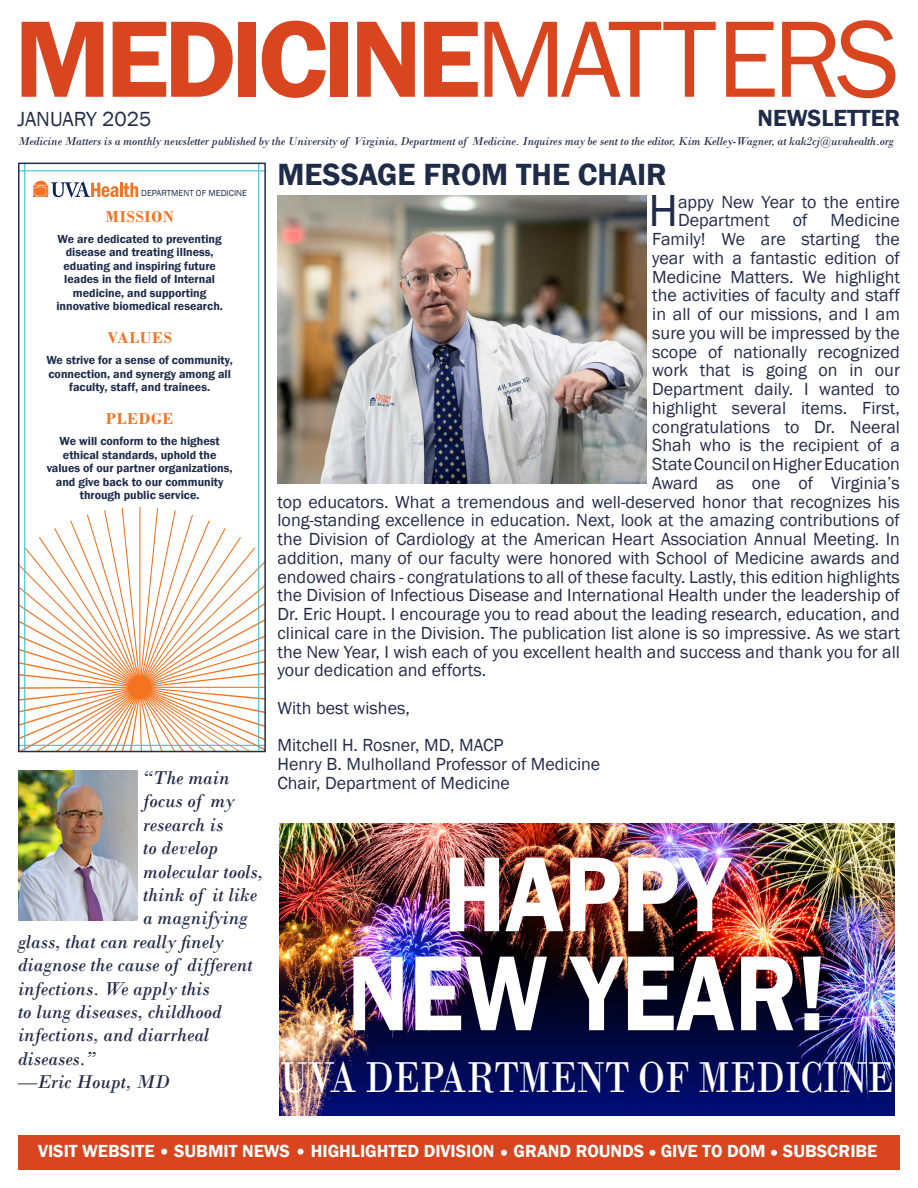
<style>
.page{position:relative;width:918px;height:1188px;background:#fff}
.page>*{position:absolute;margin:0;border:0;box-sizing:border-box;transform-origin:0 0}
.t1{font:600 112.5px "Franklin Gothic";letter-spacing:-.05em;color:#d9451f}
.t2{font:600 110.4px "Franklin Gothic";color:#fff;scale:.87 1}
.t3{font:46.2px "Franklin Gothic";color:#222c4a}
.t4{font:45.3px "Bodoni";letter-spacing:-.01em;color:#fff;scale:.84 1}
.t5{font:600 31.5px "Franklin Gothic";color:#1e2c49}
.t6{font:600 24px "Franklin Gothic";color:#1e2c49}
.t7{font:21px "Franklin Gothic";color:#1e2c49}
.t8{font:italic 19.5px "Bodoni";color:#222c4a}
.t9{font:18px/18.8px "Franklin Gothic";color:#222c4a}
.t10{font:600 18px "Franklin Gothic";color:#fff}
.t11{font:700 16.5px "Bodoni";letter-spacing:.05em;color:#f47321}
.t12{font:600 12px/13.5px "Franklin Gothic";color:#1e2c49;text-align:center}
.t13{font:italic 12px "Bodoni";letter-spacing:-.015em;color:#222c4a}
.t14{font:9px "Franklin Gothic";color:#1e2c49}
.s1{font-weight:400}
</style>
<div class="page">
<img style="left:278px;top:195px;width:368px;height:289px">
<svg style="left:21px;top:507px;width:242px;height:242px"></svg>
<svg style="left:33px;top:181px;width:85px;height:16px"></svg>
<hr style="left:120px;top:183px;width:3px;height:14px;background:#f47321">
<svg style="left:124px;top:183px;width:14px;height:14px"></svg>
<hr style="left:24px;top:163px;width:1px;height:588px;background:#40c2cc">
<hr style="left:18px;top:170px;width:248px;height:1px;background:#40c2cc">
<hr style="left:258px;top:163px;width:1px;height:588px;background:#40c2cc">
<hr style="left:18px;top:745px;width:248px;height:1px;background:#40c2cc">
<div style="left:18px;top:163px;width:248px;height:589px;border:2px solid #242e4a"></div>
<div style="left:18px;top:1136px;width:882px;height:34px;background:#d9451f"></div>
<svg style="left:161px;top:1149px;width:6px;height:6px"></svg>
<svg style="left:298px;top:1149px;width:6px;height:6px"></svg>
<svg style="left:501px;top:1150px;width:6px;height:6px"></svg>
<svg style="left:650px;top:1150px;width:6px;height:6px"></svg>
<svg style="left:771px;top:1150px;width:6px;height:6px"></svg>
<img style="left:18px;top:771px;width:119px;height:150px">
<img style="left:279px;top:824px;width:616px;height:292px">
<p class="t1" style="left:14px;top:-10px;width:887px">MEDICINE<span class="s1">MATTERS</span></p>
<p class="t6" style="left:758px;top:103px;width:144px">NEWSLETTER</p>
<p class="t7" style="left:18px;top:106px;width:135px">JANUARY 2025</p>
<p class="t13" style="left:18px;top:134px;width:877px">Medicine Matters is a monthly newsletter published by the University of Virginia, Department of Medicine. Inquires may be sent to the editor, Kim Kelley-Wagner, at kak2cj@uvahealth.org</p>
<p class="t14" style="left:141px;top:187px;width:107px">DEPARTMENT OF MEDICINE</p>
<p class="t11" style="left:106px;top:207px;width:70px">MISSION</p>
<p class="t12" style="left:56px;top:232px;width:168px">We are dedicated to preventing disease and treating illness, eduating and inspiring future leades in the field of Internal medicine, and supporting innovative biomedical research.</p>
<p class="t11" style="left:108px;top:328px;width:66px">VALUES</p>
<p class="t12" style="left:46px;top:354px;width:188px">We strive for a sense of community, connection, and synergy among all faculty, staff, and trainees.</p>
<p class="t11" style="left:106px;top:409px;width:69px">PLEDGE</p>
<p class="t12" style="left:47px;top:435px;width:187px">We will conform to the highest ethical standards, uphold the values of our partner organizations, and give back to our community through public service.</p>
<p class="t8" style="left:143px;top:766px;width:88px">“The main</p>
<p class="t8" style="left:143px;top:789px;width:93px">focus of my</p>
<p class="t8" style="left:143px;top:813px;width:82px">research is</p>
<p class="t8" style="left:143px;top:836px;width:77px">to develop</p>
<p class="t8" style="left:143px;top:860px;width:121px">molecular tools,</p>
<p class="t8" style="left:143px;top:883px;width:116px">think of it like</p>
<p class="t8" style="left:143px;top:906px;width:106px">a magnifying</p>
<p class="t8" style="left:18px;top:930px;width:207px">glass, that can really finely</p>
<p class="t8" style="left:18px;top:953px;width:236px">diagnose the cause of different</p>
<p class="t8" style="left:18px;top:977px;width:193px">infections. We apply this</p>
<p class="t8" style="left:18px;top:1000px;width:205px">to lung diseases, childhood</p>
<p class="t8" style="left:18px;top:1023px;width:193px">infections, and diarrheal</p>
<p class="t8" style="left:18px;top:1047px;width:79px">diseases.”</p>
<p class="t8" style="left:18px;top:1070px;width:154px">—Eric Houpt, MD</p>
<p class="t5" style="left:278px;top:155px;width:391px">MESSAGE FROM THE CHAIR</p>
<p class="t3" style="left:648px;top:182px;width:31px">H</p>
<p class="t9" style="left:678px;top:193px;width:223px">appy New Year to the entire<br>Department</p>
<p class="t9" style="left:793px;top:211px;width:16px">of</p>
<p class="t9" style="left:831px;top:211px;width:71px">Medicine</p>
<p class="t9" style="left:652px;top:230px;width:249px">Family! We are starting the</p>
<p class="t9" style="left:652px;top:249px;width:249px">year with a fantastic edition of</p>
<p class="t9" style="left:652px;top:268px;width:249px">Medicine Matters. We highlight</p>
<p class="t9" style="left:652px;top:286px;width:249px">the activities of faculty and staff</p>
<p class="t9" style="left:652px;top:305px;width:249px">in all of our missions, and I am</p>
<p class="t9" style="left:652px;top:324px;width:249px">sure you will be impressed by the</p>
<p class="t9" style="left:652px;top:343px;width:249px">scope of nationally recognized</p>
<p class="t9" style="left:652px;top:361px;width:249px">work that is going on in our</p>
<p class="t9" style="left:652px;top:380px;width:249px">Department daily. I wanted to</p>
<p class="t9" style="left:652px;top:399px;width:249px">highlight several items. First,</p>
<p class="t9" style="left:652px;top:418px;width:249px">congratulations to Dr. Neeral</p>
<p class="t9" style="left:652px;top:436px;width:249px">Shah who is the recipient of a</p>
<p class="t9" style="left:652px;top:455px;width:249px">State Council on Higher Education</p>
<p class="t9" style="left:652px;top:474px;width:249px">Award as one of Virginia’s</p>
<p class="t9" style="left:278px;top:493px;width:624px">top educators. What a tremendous and well-deserved honor that recognizes his</p>
<p class="t9" style="left:278px;top:511px;width:624px">long-standing excellence in education. Next, look at the amazing contributions of</p>
<p class="t9" style="left:278px;top:530px;width:624px">the Division of Cardiology at the American Heart Association Annual Meeting. In</p>
<p class="t9" style="left:278px;top:549px;width:624px">addition, many of our faculty were honored with School of Medicine awards and</p>
<p class="t9" style="left:278px;top:568px;width:624px">endowed chairs - congratulations to all of these faculty. Lastly, this edition highlights</p>
<p class="t9" style="left:278px;top:586px;width:624px">the Division of Infectious Disease and International Health under the leadership of</p>
<p class="t9" style="left:278px;top:605px;width:624px">Dr. Eric Houpt. I encourage you to read about the leading research, education, and</p>
<p class="t9" style="left:278px;top:624px;width:624px">clinical care in the Division. The publication list alone is so impressive. As we start</p>
<p class="t9" style="left:278px;top:643px;width:624px">the New Year, I wish each of you excellent health and success and thank you for all</p>
<p class="t9" style="left:278px;top:661px;width:210px">your dedication and efforts.</p>
<p class="t9" style="left:278px;top:699px;width:134px">With best wishes,</p>
<p class="t9" style="left:278px;top:736px;width:228px">Mitchell H. Rosner, MD, MACP</p>
<p class="t9" style="left:278px;top:755px;width:324px">Henry B. Mulholland Professor of Medicine</p>
<p class="t9" style="left:278px;top:774px;width:234px">Chair, Department of Medicine</p>
<p class="t2" style="left:443px;top:826px;width:331px">HAPPY</p>
<p class="t2" style="left:347px;top:925px;width:552px">NEW YEAR!</p>
<p class="t4" style="left:280px;top:1050px;width:733px">UVA DEPARTMENT OF MEDICINE</p>
<p class="t10" style="left:38px;top:1140px;width:118px">VISIT WEBSITE</p>
<p class="t10" style="left:174px;top:1140px;width:117px">SUBMIT NEWS</p>
<p class="t10" style="left:311px;top:1140px;width:185px">HIGHLIGHTED DIVISION</p>
<p class="t10" style="left:514px;top:1140px;width:132px">GRAND ROUNDS</p>
<p class="t10" style="left:661px;top:1140px;width:106px">GIVE TO DOM</p>
<p class="t10" style="left:783px;top:1140px;width:96px">SUBSCRIBE</p>
</div>
